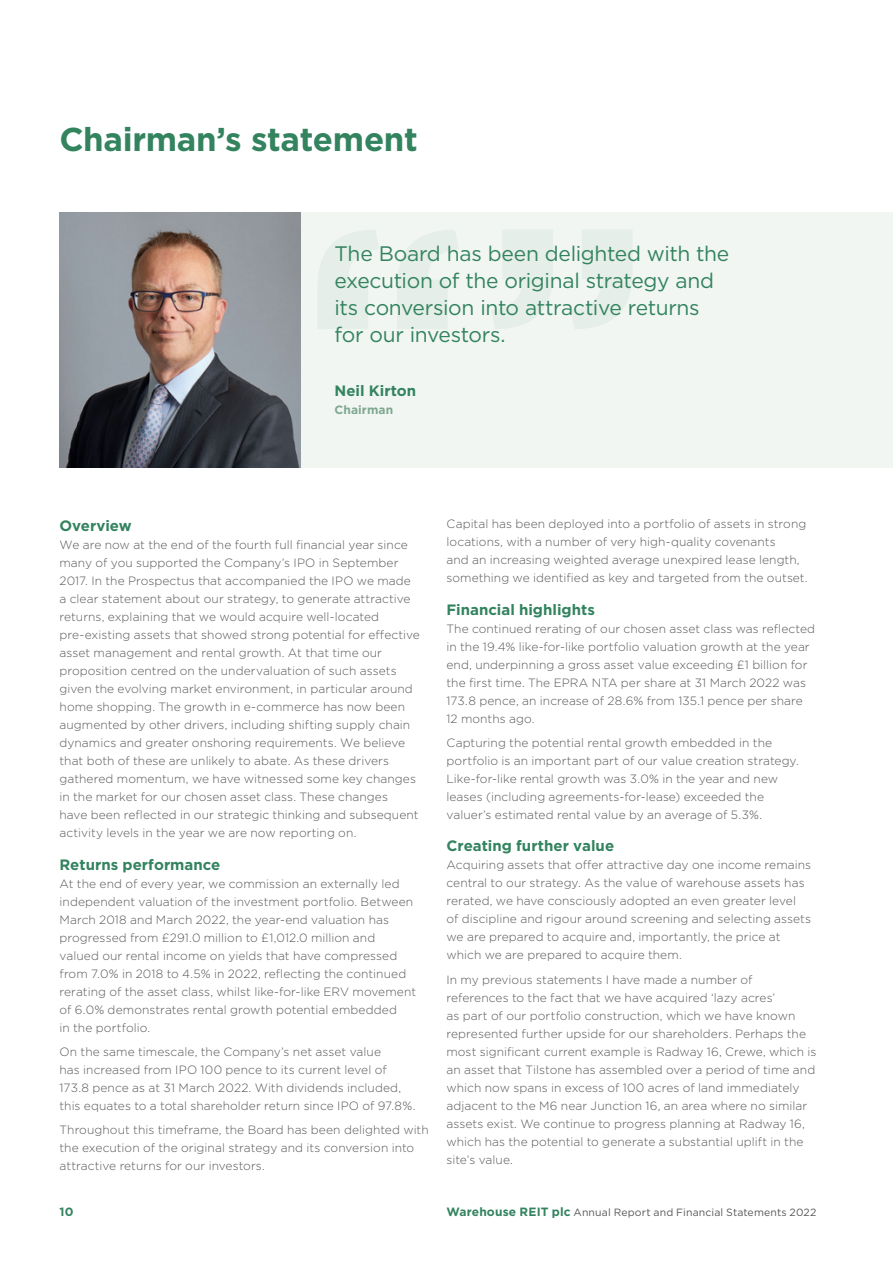
<style>
.page{position:relative;width:893px;height:1263px;background:#fff}
.page>*{position:absolute;margin:0;border:0;box-sizing:border-box;transform-origin:0 0}
.t1{font:700 33px "Gotham";letter-spacing:-.01em;color:#33835f}
.t2{font:21px/27px "Gotham";letter-spacing:-.015em;color:#33835f}
.t3{font:700 15px "Gotham";color:#33835f}
.t4{font:300 12px/18px "Gotham";letter-spacing:.005em;color:#57585a}
.t5{font:700 12px "Gotham";letter-spacing:.01em;color:#80a891}
.t6{font:700 12px "Gotham";color:#33835f}
.t7{font:10.5px "Gotham";letter-spacing:.015em;color:#57585a}
.s1{font-weight:700;font-size:12px;color:#33835f}
</style>
<div class="page">
<div style="left:300px;top:213px;width:593px;height:255px;background:#f1f6f3"></div>
<svg style="left:318px;top:230px;width:140px;height:99px"></svg>
<svg style="left:492px;top:230px;width:140px;height:99px"></svg>
<img style="left:60px;top:213px;width:240px;height:255px">
<h1 class="t1" style="left:60px;top:118px;width:360px">Chairman’s statement</h1>
<h2 class="t2" style="left:334px;top:240px;width:396px">The Board has been delighted with the execution of the original strategy and its conversion into attractive returns for our investors.</h2>
<p class="t3" style="left:334px;top:381px;width:83px">Neil Kirton</p>
<p class="t5" style="left:334px;top:402px;width:60px">Chairman</p>
<p class="t3" style="left:60px;top:516px;width:74px">Overview</p>
<p class="t4" style="left:60px;top:536px;width:362px">We are now at the end of the fourth full financial year since many of you supported the Company’s IPO in September 2017. In the Prospectus that accompanied the IPO we made a clear statement about our strategy, to generate attractive returns, explaining that we would acquire well-located pre-existing assets that showed strong potential for effective asset management and rental growth. At that time our proposition centred on the undervaluation of such assets given the evolving market environment, in particular around home shopping. The growth in e-commerce has now been augmented by other drivers, including shifting supply chain dynamics and greater onshoring requirements. We believe that both of these are unlikely to abate. As these drivers gathered momentum, we have witnessed some key changes in the market for our chosen asset class. These changes<br>have been reflected in our strategic thinking and subsequent activity levels in the year we are now reporting on.</p>
<p class="t3" style="left:60px;top:854px;width:162px">Returns performance</p>
<p class="t4" style="left:60px;top:874px;width:358px">At the end of every year, we commission an externally led independent valuation of the investment portfolio. Between March 2018 and March 2022, the year-end valuation has progressed from £291.0 million to £1,012.0 million and valued our rental income on yields that have compressed from 7.0% in 2018 to 4.5% in 2022, reflecting the continued rerating of the asset class, whilst like-for-like ERV movement of 6.0% demonstrates rental growth potential embedded<br>in the portfolio.</p>
<p class="t4" style="left:60px;top:1042px;width:357px">On the same timescale, the Company’s net asset value<br>has increased from IPO 100 pence to its current level of 173.8 pence as at 31 March 2022. With dividends included, this equates to a total shareholder return since IPO of 97.8%.</p>
<p class="t4" style="left:60px;top:1121px;width:371px">Throughout this timeframe, the Board has been delighted with the execution of the original strategy and its conversion into attractive returns for our investors.</p>
<p class="t4" style="left:446px;top:515px;width:363px">Capital has been deployed into a portfolio of assets in strong locations, with a number of very high-quality covenants<br>and an increasing weighted average unexpired lease length, something we identified as key and targeted from the outset.</p>
<p class="t3" style="left:446px;top:599px;width:150px">Financial highlights</p>
<p class="t4" style="left:446px;top:619px;width:370px">The continued rerating of our chosen asset class was reflected in the 19.4% like-for-like portfolio valuation growth at the year end, underpinning a gross asset value exceeding £1 billion for the first time. The EPRA NTA per share at 31 March 2022 was 173.8 pence, an increase of 28.6% from 135.1 pence per share 12 months ago.</p>
<p class="t4" style="left:446px;top:733px;width:354px">Capturing the potential rental growth embedded in the portfolio is an important part of our value creation strategy.<br>Like-for-like rental growth was 3.0% in the year and new leases (including agreements-for-lease) exceeded the valuer’s estimated rental value by an average of 5.3%.</p>
<p class="t3" style="left:446px;top:836px;width:169px">Creating further value</p>
<p class="t4" style="left:446px;top:856px;width:366px">Acquiring assets that offer attractive day one income remains central to our strategy. As the value of warehouse assets has rerated, we have consciously adopted an even greater level<br>of discipline and rigour around screening and selecting assets we are prepared to acquire and, importantly, the price at which we are prepared to acquire them.</p>
<p class="t4" style="left:446px;top:970px;width:371px">In my previous statements I have made a number of references to the fact that we have acquired ‘lazy acres’<br>as part of our portfolio construction, which we have known represented further upside for our shareholders. Perhaps the most significant current example is Radway 16, Crewe, which is an asset that Tilstone has assembled over a period of time and which now spans in excess of 100 acres of land immediately adjacent to the M6 near Junction 16, an area where no similar assets exist. We continue to progress planning at Radway 16, which has the potential to generate a substantial uplift in the site’s value.</p>
<p class="t6" style="left:60px;top:1204px;width:15px">10</p>
<p class="t7" style="left:446px;top:1206px;width:372px"><span class="s1">Warehouse REIT plc</span> Annual Report and Financial Statements 2022</p>
</div>
